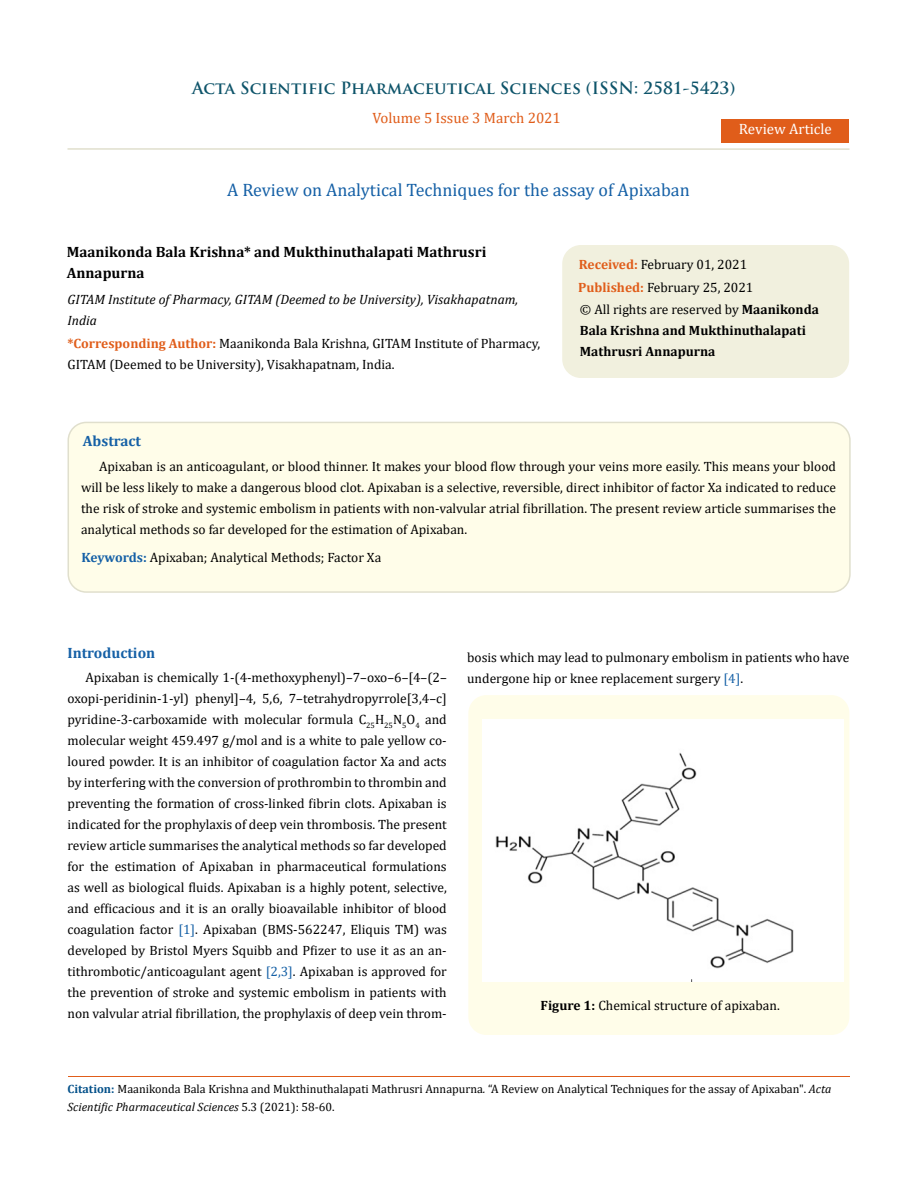
<style>
.page{position:relative;width:917px;height:1188px;background:#fff}
.page>*{position:absolute;margin:0;border:0;box-sizing:border-box;transform-origin:0 0}
.t1{font:18px "Cambria";color:#1560a6}
.t2{font:700 16.5px "Trajan Pro";color:#0e546a}
.t3{font:700 15px/21px "Cambria";color:#000}
.t4{font:15px "Cambria";color:#e05d1a}
.t5{font:700 15px "Cambria";color:#1560a6}
.t6{font:15px "Cambria";color:#fff}
.t7{font:13.5px/21px "Cambria";color:#000}
.t8{font:700 13.5px/21px "Cambria";color:#000}
.t9{font:italic 13.5px/21px "Cambria";color:#000}
.t10{font:12px/18px "Cambria";color:#000}
.s1{font-weight:700;color:#e05d1a}
.s2{font-weight:400}
.s3{font-weight:700;color:#1560a6}
.s4{color:#1560a6}
.s5{font-weight:700}
.s6{font-weight:700;color:#035089}
.s7{font-style:italic}
</style>
<div class="page">
<div style="left:721px;top:119px;width:128px;height:23px;background:#e05d1a"></div>
<div style="left:563px;top:246px;width:285px;height:131px;background:#f1f0de;border-radius:18px"></div>
<div style="left:562px;top:245px;width:287px;height:133px;border:2px solid #f1f0de;border-radius:18px"></div>
<div style="left:68px;top:422px;width:781px;height:170px;background:#fffde9;border-radius:18px"></div>
<div style="left:67px;top:422px;width:783px;height:171px;border:2px solid #e0dfcd;border-radius:18px"></div>
<div style="left:468px;top:695px;width:381px;height:340px;background:#fffde9;border-radius:18px"></div>
<div style="left:482px;top:720px;width:361px;height:262px;background:#fff"></div>
<hr style="left:68px;top:1076px;width:781px;height:1px;background:#e05d1a">
<hr style="left:67px;top:148px;width:782px;height:2px;background:#e0dfcd">
<p class="t2" style="left:192px;top:77px;width:545px">Acta Scientific Pharmaceutical Sciences (ISSN: 2581-5423)</p>
<p class="t4" style="left:372px;top:109px;width:190px">Volume 5 Issue 3 March 2021</p>
<p class="t6" style="left:739px;top:120px;width:94px">Review Article</p>
<h1 class="t1" style="left:227px;top:180px;width:464px">A Review on Analytical Techniques for the assay of Apixaban</h1>
<p class="t3" style="left:67px;top:241px;width:421px">Maanikonda Bala Krishna* and Mukthinuthalapati Mathrusri<br>Annapurna</p>
<p class="t9" style="left:67px;top:288px;width:452px">GITAM Institute of Pharmacy, GITAM (Deemed to be University), Visakhapatnam,<br>India</p>
<p class="t7" style="left:67px;top:333px;width:474px"><span class="s1">*Corresponding Author:</span> Maanikonda Bala Krishna, GITAM Institute of Pharmacy,<br>GITAM (Deemed to be University), Visakhapatnam, India.</p>
<p class="t7" style="left:578px;top:253px;width:177px;line-height:23px"><span class="s1">Received:</span> February 01, 2021<br><span class="s1">Published:</span> February 25, 2021</p>
<p class="t8" style="left:580px;top:298px;width:241px"><span class="s2">© All rights are reserved by</span> Maanikonda<br>Bala Krishna and Mukthinuthalapati<br>Mathrusri Annapurna</p>
<p class="t5" style="left:83px;top:430px;width:60px">Abstract</p>
<p class="t7" style="left:81px;top:456px;width:756px;text-align:justify;text-indent:18px">Apixaban is an anticoagulant, or blood thinner. It makes your blood flow through your veins more easily. This means your blood will be less likely to make a dangerous blood clot. Apixaban is a selective, reversible, direct inhibitor of factor Xa indicated to reduce the risk of stroke and systemic embolism in patients with non-valvular atrial fibrillation. The present review article summarises the analytical methods so far developed for the estimation of Apixaban.</p>
<p class="t7" style="left:82px;top:547px;width:301px"><span class="s3">Keywords:</span> Apixaban; Analytical Methods; Factor Xa</p>
<p class="t5" style="left:67px;top:642px;width:89px">Introduction</p>
<p class="t7" style="left:67px;top:667px;width:381px;text-align:justify;text-indent:18px">Apixaban is chemically 1-(4-methoxyphenyl)–7–oxo–6–[4–(2– oxopi-peridinin-1-yl) phenyl]–4, 5,6, 7–tetrahydropyrrole[3,4–c] pyridine-3-carboxamide with molecular formula C<sub>25</sub>H<sub>25</sub>N<sub>5</sub>O<sub>4</sub> and molecular weight 459.497 g/mol and is a white to pale yellow co&shy;loured powder. It is an inhibitor of coagulation factor Xa and acts by interfering with the conversion of prothrombin to thrombin and preventing the formation of cross-linked fibrin clots. Apixaban is indicated for the prophylaxis of deep vein thrombosis. The present review article summarises the analytical methods so far developed for the estimation of Apixaban in pharmaceutical formulations as well as biological fluids. Apixaban is a highly potent, selective, and efficacious and it is an orally bioavailable inhibitor of blood coagulation factor <span class="s4">[1]</span>. Apixaban (BMS-562247, Eliquis TM) was developed by Bristol Myers Squibb and Pfizer to use it as an an&shy;tithrombotic/anticoagulant agent <span class="s4">[2,3]</span>. Apixaban is approved for the prevention of stroke and systemic embolism in patients with non valvular atrial fibrillation, the prophylaxis of deep vein throm-</p>
<p class="t7" style="left:467px;top:647px;width:384px">bosis which may lead to pulmonary embolism in patients who have undergone hip or knee replacement surgery <span class="s4">[4]</span>.</p>
<p class="t7" style="left:540px;top:995px;width:241px"><span class="s5">Figure 1:</span> Chemical structure of apixaban.</p>
<p class="t10" style="left:67px;top:1080px;width:765px"><span class="s6">Citation:</span> Maanikonda Bala Krishna and Mukthinuthalapati Mathrusri Annapurna<span class="s7">.</span> “A Review on Analytical Techniques for the assay of Apixaban". <span class="s7">Acta<br>Scientific Pharmaceutical Sciences</span> 5.3 (2021): 58-60.</p>
</div>
